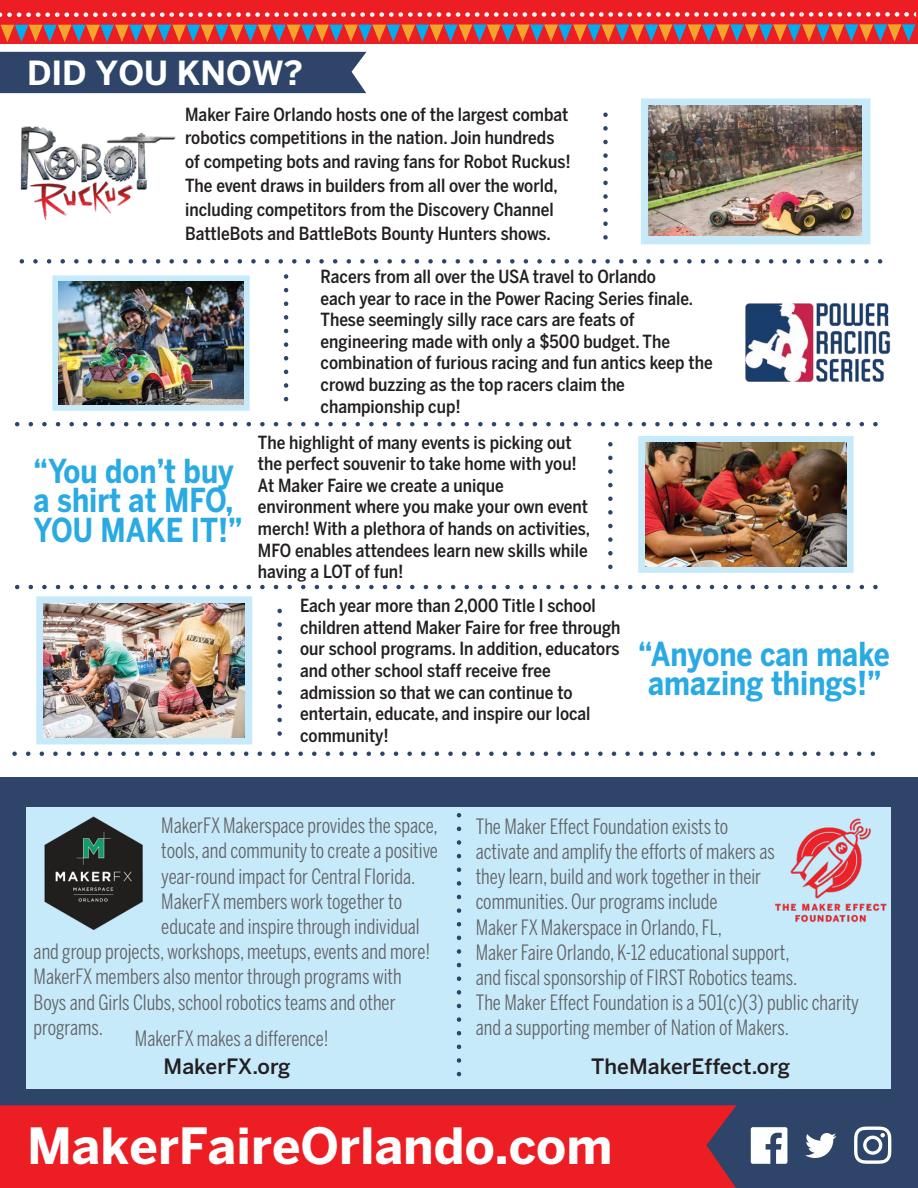
<style>
.page{position:relative;width:918px;height:1188px;background:#fff}
.page>*{position:absolute;margin:0;border:0;box-sizing:border-box;transform-origin:0 0}
.t1{font:700 49.5px "Benton Sans";color:#fff}
.t2{font:700 33px "Benton Sans";color:#fff}
.t3{font:700 32.7px/29.2px "Benton Sans";color:#29aae2;scale:.85 1}
.t4{font:21px/25.2px "Benton Sans Comp";color:#636466}
.t5{font:500 21px "Benton Sans";color:#231f20}
.t6{font:500 18px/21.6px "Benton Sans Cond";color:#231f20}
</style>
<div class="page">
<div style="left:641px;top:98px;width:229px;height:146px;border:14px solid #c7eafb"></div>
<div style="left:0;top:0;width:918px;height:44px;background:#ed1d24"></div>
<div style="left:0;top:52px;width:367px;height:41px;background:#2e4569"></div>
<div style="left:0;top:778px;width:918px;height:410px;background:#2e4569"></div>
<div style="left:0;top:1105px;width:736px;height:83px;background:#ed1d24"></div>
<svg style="left:603px;top:115px;width:5px;height:125px"></svg>
<svg style="left:22px;top:259px;width:861px;height:5px"></svg>
<svg style="left:805px;top:1133px;width:31px;height:25px"></svg>
<svg style="left:854px;top:1127px;width:37px;height:37px"></svg>
<svg style="left:751px;top:1127px;width:36px;height:37px"></svg>
<div style="left:27px;top:808px;width:864px;height:281px;background:#c7eafb"></div>
<svg style="left:1px;top:24px;width:915px;height:18px"></svg>
<svg style="left:0;top:12px;width:916px;height:5px"></svg>
<img style="left:20px;top:126px;width:156px;height:94px">
<svg style="left:608px;top:444px;width:5px;height:126px"></svg>
<svg style="left:284px;top:276px;width:4px;height:126px"></svg>
<svg style="left:15px;top:585px;width:861px;height:4px"></svg>
<svg style="left:15px;top:422px;width:861px;height:4px"></svg>
<img style="left:745px;top:303px;width:146px;height:79px">
<svg style="left:277px;top:611px;width:5px;height:125px"></svg>
<svg style="left:15px;top:751px;width:860px;height:5px"></svg>
<img style="left:26px;top:807px;width:144px;height:141px">
<svg style="left:457px;top:815px;width:4px;height:262px"></svg>
<img style="left:775px;top:818px;width:111px;height:105px">
<img style="left:648px;top:106px;width:214px;height:130px">
<div style="left:52px;top:275px;width:198px;height:136px;border:13px solid #c7eafb"></div>
<img style="left:59px;top:282px;width:184px;height:123px">
<div style="left:638px;top:436px;width:216px;height:137px;border:14px solid #c7eafb"></div>
<div style="left:36px;top:596px;width:216px;height:148px;border:14px solid #c7eafb"></div>
<img style="left:645px;top:443px;width:202px;height:123px">
<img style="left:43px;top:603px;width:201px;height:134px">
<h2 class="t2" style="left:27px;top:53px;width:278px">DID YOU KNOW?</h2>
<p class="t6" style="left:185px;top:102px;width:387px;line-height:24px">Maker Faire Orlando hosts one of the largest combat robotics competitions in the nation. Join hundreds of competing bots and raving fans for Robot Ruckus!<br>The event draws in builders from all over the world, including competitors from the Discovery Channel BattleBots and BattleBots Bounty Hunters shows.</p>
<p class="t6" style="left:321px;top:266px;width:394px">Racers from all over the USA travel to Orlando<br>each year to race in the Power Racing Series finale.<br>These seemingly silly race cars are feats of engineering made with only a $500 budget. The combination of furious racing and fun antics keep the crowd buzzing as the top racers claim the championship cup!</p>
<p class="t6" style="left:258px;top:431px;width:334px">The highlight of many events is picking out the perfect souvenir to take home with you!<br>At Maker Faire we create a unique environment where you make your own event merch! With a plethora of hands on activities, MFO enables attendees learn new skills while having a LOT of fun!</p>
<p class="t6" style="left:300px;top:595px;width:322px">Each year more than 2,000 Title I school children attend Maker Faire for free through our school programs. In addition, educators and other school staff receive free admission so that we can continue to entertain, educate, and inspire our local community!</p>
<h3 class="t3" style="left:34px;top:456px;width:247px">“You don’t buy a shirt at MFO,<br>YOU MAKE IT!”</h3>
<h3 class="t3" style="left:638px;top:639px;width:298px;text-align:center">“Anyone can make amazing things!”</h3>
<p class="t4" style="left:161px;top:813px;width:278px">MakerFX Makerspace provides the space,</p>
<p class="t4" style="left:161px;top:838px;width:278px">tools, and community to create a positive</p>
<p class="t4" style="left:161px;top:863px;width:256px">year-round impact for Central Florida.</p>
<p class="t4" style="left:161px;top:888px;width:242px">MakerFX members work together to</p>
<p class="t4" style="left:161px;top:914px;width:260px">educate and inspire through individual</p>
<p class="t4" style="left:34px;top:939px;width:398px">and group projects, workshops, meetups, events and more!</p>
<p class="t4" style="left:34px;top:964px;width:370px">MakerFX members also mentor through programs with</p>
<p class="t4" style="left:34px;top:989px;width:364px">Boys and Girls Clubs, school robotics teams and other</p>
<p class="t4" style="left:34px;top:1014px;width:71px">programs.</p>
<p class="t4" style="left:135px;top:1026px;width:195px">MakerFX makes a difference!</p>
<p class="t4" style="left:476px;top:813px;width:385px">The Maker Effect Foundation exists to<br>activate and amplify the efforts of makers as<br>they learn, build and work together in their communities. Our programs include<br>Maker FX Makerspace in Orlando, FL,<br>Maker Faire Orlando, K-12 educational support,<br>and fiscal sponsorship of FIRST Robotics teams.<br>The Maker Effect Foundation is a 501(c)(3) public charity and a supporting member of Nation of Makers.</p>
<p class="t5" style="left:164px;top:1054px;width:129px">MakerFX.org</p>
<p class="t5" style="left:591px;top:1054px;width:200px">TheMakerEffect.org</p>
<h1 class="t1" style="left:27px;top:1116px;width:587px">MakerFaireOrlando.com</h1>
</div>
